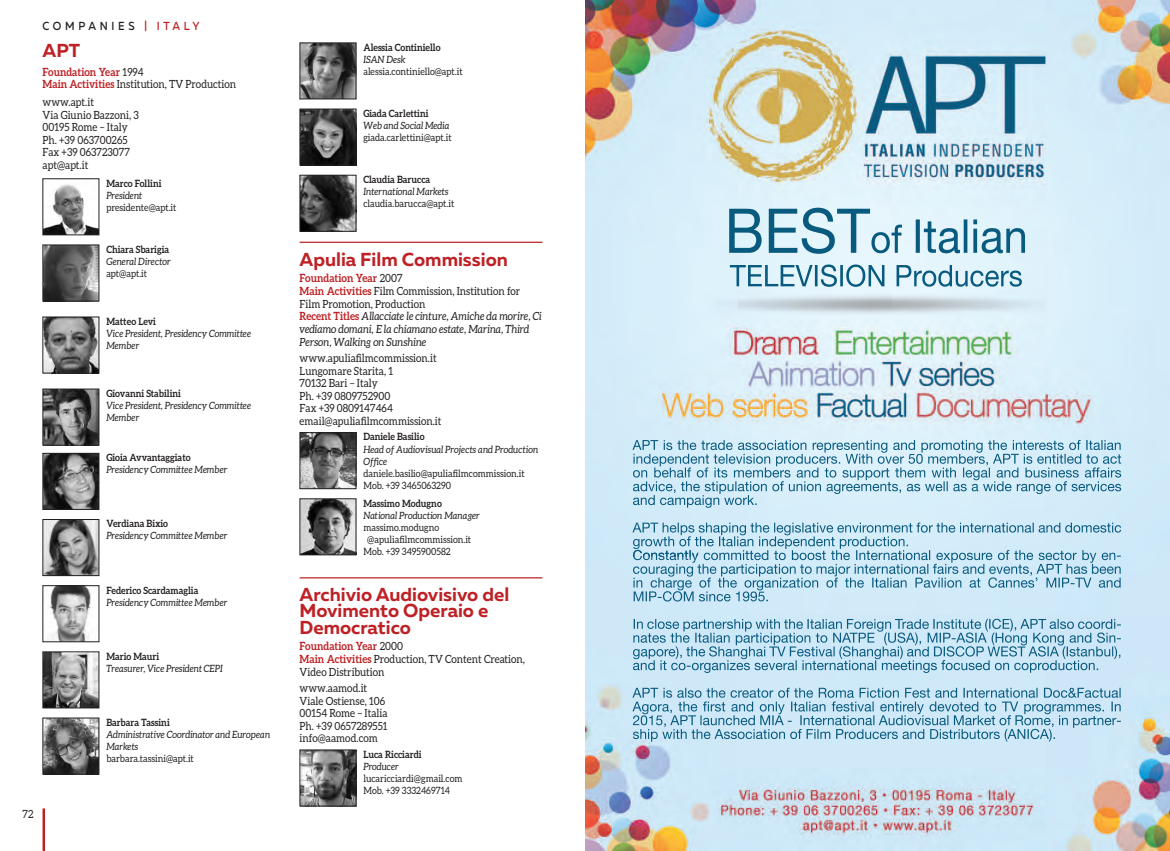
<style>
.page{position:relative;width:1170px;height:851px;background:#fff}
.page>*{position:absolute;margin:0;border:0;box-sizing:border-box;transform-origin:0 0}
.t1{font:700 18.75px/16.2px "Muller";color:#be2125}
.t2{font:500 11.62px "Muller";letter-spacing:.35em;color:#231f20;scale:.9 1}
.t3{font:11.25px/12.5px "Aleo";color:#231f20;scale:.9 1}
.t4{font:italic 11.25px/12.8px "Aleo";color:#231f20;scale:.9 1}
.t5{font:700 11.25px/12.8px "Aleo";color:#be2125;scale:.9 1}
.t6{font:italic 10px/12px "Aleo";color:#231f20;scale:.9 1}
.t7{font:10px/12.5px "Aleo";color:#231f20;scale:.9 1}
.t8{font:700 10px "Aleo";color:#231f20;scale:.9 1}
.s1{color:#be2125}
.s2{font-weight:400;color:#231f20}
.s3{font-weight:700;font-style:normal;color:#be2125}
.s4{font-style:normal}
.s5{font-weight:700;color:#be2125}
</style>
<div class="page">
<hr style="left:299px;top:241px;width:243px;height:2px;background:#be2125">
<hr style="left:299px;top:577px;width:243px;height:1px;background:#be2125">
<img style="left:45px;top:184px;width:52px;height:49px">
<div style="left:43px;top:178px;width:56px;height:57px;border:1px solid #231f20"></div>
<img style="left:45px;top:246px;width:52px;height:53px">
<div style="left:43px;top:244px;width:56px;height:57px;border:1px solid #231f20"></div>
<img style="left:45px;top:318px;width:52px;height:53px">
<div style="left:43px;top:316px;width:56px;height:57px;border:1px solid #231f20"></div>
<img style="left:45px;top:390px;width:52px;height:53px">
<div style="left:43px;top:388px;width:56px;height:57px;border:1px solid #231f20"></div>
<img style="left:45px;top:455px;width:52px;height:52px">
<div style="left:43px;top:453px;width:56px;height:56px;border:1px solid #231f20"></div>
<img style="left:45px;top:521px;width:52px;height:53px">
<div style="left:43px;top:519px;width:56px;height:57px;border:1px solid #231f20"></div>
<img style="left:47px;top:587px;width:44px;height:53px">
<div style="left:43px;top:585px;width:56px;height:57px;border:1px solid #231f20"></div>
<img style="left:45px;top:653px;width:52px;height:53px">
<div style="left:43px;top:651px;width:56px;height:57px;border:1px solid #231f20"></div>
<img style="left:45px;top:719px;width:52px;height:53px">
<div style="left:43px;top:717px;width:56px;height:57px;border:1px solid #231f20"></div>
<img style="left:301px;top:45px;width:53px;height:52px">
<div style="left:299px;top:43px;width:57px;height:56px;border:1px solid #231f20"></div>
<img style="left:301px;top:111px;width:53px;height:52px">
<div style="left:299px;top:109px;width:57px;height:56px;border:1px solid #231f20"></div>
<img style="left:301px;top:177px;width:53px;height:52px">
<div style="left:299px;top:175px;width:57px;height:56px;border:1px solid #231f20"></div>
<img style="left:301px;top:434px;width:53px;height:53px">
<div style="left:299px;top:432px;width:57px;height:57px;border:1px solid #231f20"></div>
<img style="left:301px;top:500px;width:53px;height:53px">
<div style="left:299px;top:498px;width:57px;height:57px;border:1px solid #231f20"></div>
<img style="left:301px;top:751px;width:53px;height:53px">
<div style="left:299px;top:749px;width:57px;height:57px;border:1px solid #231f20"></div>
<hr style="left:43px;top:808px;width:2px;height:42px;background:#be2125">
<img style="left:585px;top:0;width:584px;height:850px">
<img style="left:729px;top:208px;width:202px;height:46px">
<img style="left:632px;top:440px;width:71px;height:10px">
<img style="left:633px;top:550px;width:35px;height:10px">
<img style="left:633px;top:619px;width:44px;height:10px">
<img style="left:632px;top:687px;width:61px;height:10px">
<p class="t2" style="left:43px;top:22px;width:176px">COMPANIES <span class="s1">| ITALY</span></p>
<h1 class="t1" style="left:43px;top:45px;width:39px">APT</h1>
<p class="t5" style="left:43px;top:66px;width:216px">Foundation Year <span class="s2">1994<br></span>Main Activities <span class="s2">Institution, TV Production</span></p>
<p class="t3" style="left:43px;top:97px;width:108px">www.apt.it<br>Via Giunio Bazzoni, 3<br>00195 Rome – Italy<br>Ph. +39 063700265<br>Fax +39 063723077 apt@apt.it</p>
<p class="t8" style="left:106px;top:179px;width:63px">Marco Follini</p>
<p class="t6" style="left:106px;top:190px;width:41px">President</p>
<p class="t7" style="left:106px;top:201px;width:79px">presidente@apt.it</p>
<p class="t8" style="left:106px;top:245px;width:71px">Chiara Sbarigia</p>
<p class="t6" style="left:106px;top:256px;width:73px">General Director</p>
<p class="t7" style="left:106px;top:268px;width:47px">apt@apt.it</p>
<p class="t8" style="left:106px;top:318px;width:57px">Matteo Levi</p>
<p class="t6" style="left:106px;top:328px;width:162px">Vice President, Presidency Committee<br>Member</p>
<p class="t8" style="left:106px;top:390px;width:84px">Giovanni Stabilini</p>
<p class="t6" style="left:106px;top:400px;width:162px">Vice President, Presidency Committee<br>Member</p>
<p class="t8" style="left:106px;top:454px;width:95px">Gioia Avvantaggiato</p>
<p class="t6" style="left:106px;top:464px;width:136px">Presidency Committee Member</p>
<p class="t8" style="left:106px;top:520px;width:70px">Verdiana Bixio</p>
<p class="t6" style="left:106px;top:530px;width:136px">Presidency Committee Member</p>
<p class="t8" style="left:106px;top:586px;width:104px">Federico Scardamaglia</p>
<p class="t6" style="left:106px;top:596px;width:136px">Presidency Committee Member</p>
<p class="t8" style="left:106px;top:652px;width:60px">Mario Mauri</p>
<p class="t6" style="left:106px;top:662px;width:131px">Treasurer, Vice President CEPI</p>
<p class="t8" style="left:106px;top:718px;width:72px">Barbara Tassini</p>
<p class="t6" style="left:106px;top:729px;width:183px">Administrative Coordinator and European<br>Markets</p>
<p class="t7" style="left:106px;top:752px;width:99px">barbara.tassini@apt.it</p>
<p class="t3" style="left:23px;top:808px;width:14px">72</p>
<p class="t8" style="left:363px;top:43px;width:87px">Alessia Continiello</p>
<p class="t6" style="left:363px;top:54px;width:48px">ISAN Desk</p>
<p class="t7" style="left:363px;top:66px;width:112px">alessia.continiello@apt.it</p>
<p class="t8" style="left:363px;top:109px;width:74px">Giada Carlettini</p>
<p class="t6" style="left:363px;top:120px;width:97px">Web and Social Media</p>
<p class="t7" style="left:363px;top:132px;width:100px">giada.carlettini@apt.it</p>
<p class="t8" style="left:363px;top:176px;width:76px">Claudia Barucca</p>
<p class="t6" style="left:363px;top:186px;width:96px">International Markets</p>
<p class="t7" style="left:363px;top:198px;width:102px">claudia.barucca@apt.it</p>
<h1 class="t1" style="left:299px;top:253px;width:210px">Apulia Film Commission</h1>
<p class="t4" style="left:299px;top:272px;width:270px"><span class="s3">Foundation Year</span> <span class="s4">2007<br></span><span class="s3">Main Activities</span> <span class="s4">Film Commission, Institution for Film Promotion, Production<br></span><span class="s3">Recent Titles</span> Allacciate le cinture, Amiche da morire, Ci vediamo domani, E la chiamano estate, Marina, Third Person, Walking on Sunshine</p>
<p class="t3" style="left:299px;top:353px;width:159px">www.apuliafilmcommission.it<br>Lungomare Starita, 1<br>70132 Bari – Italy<br>Ph. +39 0809752900<br>Fax +39 0809147464 email@apuliafilmcommission.it</p>
<p class="t8" style="left:363px;top:433px;width:69px">Daniele Basilio</p>
<p class="t6" style="left:363px;top:443px;width:196px">Head of Audiovisual Projects and Production<br>Office</p>
<p class="t7" style="left:363px;top:467px;width:181px">daniele.basilio@apuliafilmcommission.it<br>Mob. +39 3465063290</p>
<p class="t8" style="left:363px;top:499px;width:89px">Massimo Modugno</p>
<p class="t6" style="left:363px;top:510px;width:131px">National Production Manager</p>
<p class="t7" style="left:363px;top:521px;width:86px">massimo.modugno</p>
<p class="t7" style="left:367px;top:533px;width:117px">@apuliafilmcommission.it</p>
<p class="t7" style="left:363px;top:546px;width:98px">Mob. +39 3495900582</p>
<h1 class="t1" style="left:299px;top:588px;width:211px">Archivio Audiovisivo del<br>Movimento Operaio e<br>Democratico</h1>
<p class="t3" style="left:299px;top:640px;width:252px"><span class="s5">Foundation Year</span> 2000<br><span class="s5">Main Activities</span> Production, TV Content Creation,<br>Video Distribution</p>
<p class="t3" style="left:299px;top:682px;width:99px">www.aamod.it<br>Viale Ostiense, 106<br>00154 Rome – Italia<br>Ph. +39 0657289551 info@aamod.com</p>
<p class="t8" style="left:363px;top:750px;width:66px">Luca Ricciardi</p>
<p class="t6" style="left:363px;top:760px;width:41px">Producer</p>
<p class="t7" style="left:363px;top:772px;width:112px;line-height:12px">lucaricciardi@gmail.com<br>Mob. +39 3332469714</p>
</div>
